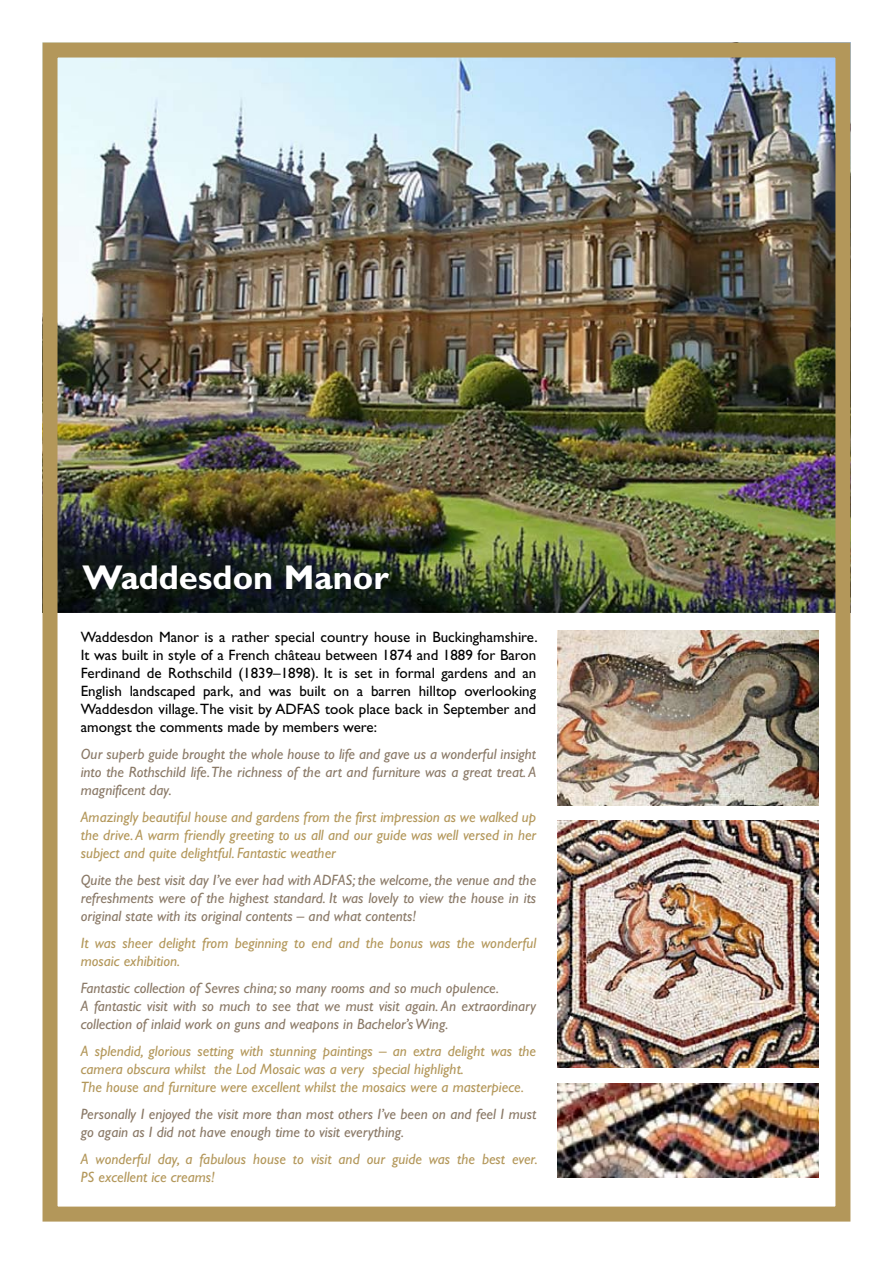
<style>
.page{position:relative;width:893px;height:1263px;background:#fff}
.page>*{position:absolute;margin:0;border:0;box-sizing:border-box;transform-origin:0 0}
.t1{font:700 34.5px "Gill Sans";color:#fff}
.t2{font:italic 15px/18px "Gill Sans";color:#8a7967;text-align:justify}
.t3{font:italic 15px/18px "Gill Sans";color:#b3975a}
.t4{font:15px/18px "Gill Sans";color:#000;text-align:justify}
</style>
<div class="page">
<img style="left:59px;top:59px;width:775px;height:553px">
<img style="left:557px;top:630px;width:262px;height:176px">
<img style="left:557px;top:821px;width:262px;height:247px">
<img style="left:557px;top:1083px;width:262px;height:95px">
<div style="left:43px;top:43px;width:807px;height:1178px;border:15px solid #b3975a"></div>
<h1 class="t1" style="left:82px;top:557px;width:308px">Waddesdon Manor</h1>
<p class="t4" style="left:81px;top:628px;width:458px">Waddesdon Manor is a rather special country house in Buckinghamshire.<br>It was built in style of a French château between 1874 and 1889 for Baron Ferdinand de Rothschild (1839–1898). It is set in formal gardens and an English landscaped park, and was built on a barren hilltop overlooking Waddesdon village. The visit by ADFAS took place back in September and amongst the comments made by members were:</p>
<p class="t2" style="left:81px;top:745px;width:457px">Our superb guide brought the whole house to life and gave us a wonderful insight into the Rothschild life. The richness of the art and furniture was a great treat. A magnificent day.</p>
<p class="t3" style="left:81px;top:808px;width:457px;text-align:justify">Amazingly beautiful house and gardens from the first impression as we walked up the drive. A warm friendly greeting to us all and our guide was well versed in her subject and quite delightful. Fantastic weather</p>
<p class="t2" style="left:81px;top:871px;width:457px">Quite the best visit day I’ve ever had with ADFAS; the welcome, the venue and the refreshments were of the highest standard. It was lovely to view the house in its original state with its original contents – and what contents!</p>
<p class="t3" style="left:81px;top:934px;width:457px">It was sheer delight from beginning to end and the bonus was the wonderful mosaic exhibition.</p>
<p class="t2" style="left:81px;top:979px;width:457px;text-align:left">Fantastic collection of Sevres china; so many rooms and so much opulence.<br>A fantastic visit with so much to see that we must visit again. An extraordinary collection of inlaid work on guns and weapons in Bachelor’s Wing.</p>
<p class="t3" style="left:81px;top:1042px;width:457px">A splendid, glorious setting with stunning paintings – an extra delight was the camera obscura whilst the Lod Mosaic was a very special highlight.<br>The house and furniture were excellent whilst the mosaics were a masterpiece.</p>
<p class="t2" style="left:81px;top:1105px;width:457px">Personally I enjoyed the visit more than most others I’ve been on and feel I must go again as I did not have enough time to visit everything.</p>
<p class="t3" style="left:81px;top:1150px;width:458px">A wonderful day, a fabulous house to visit and our guide was the best ever.<br>PS excellent ice creams!</p>
</div>
